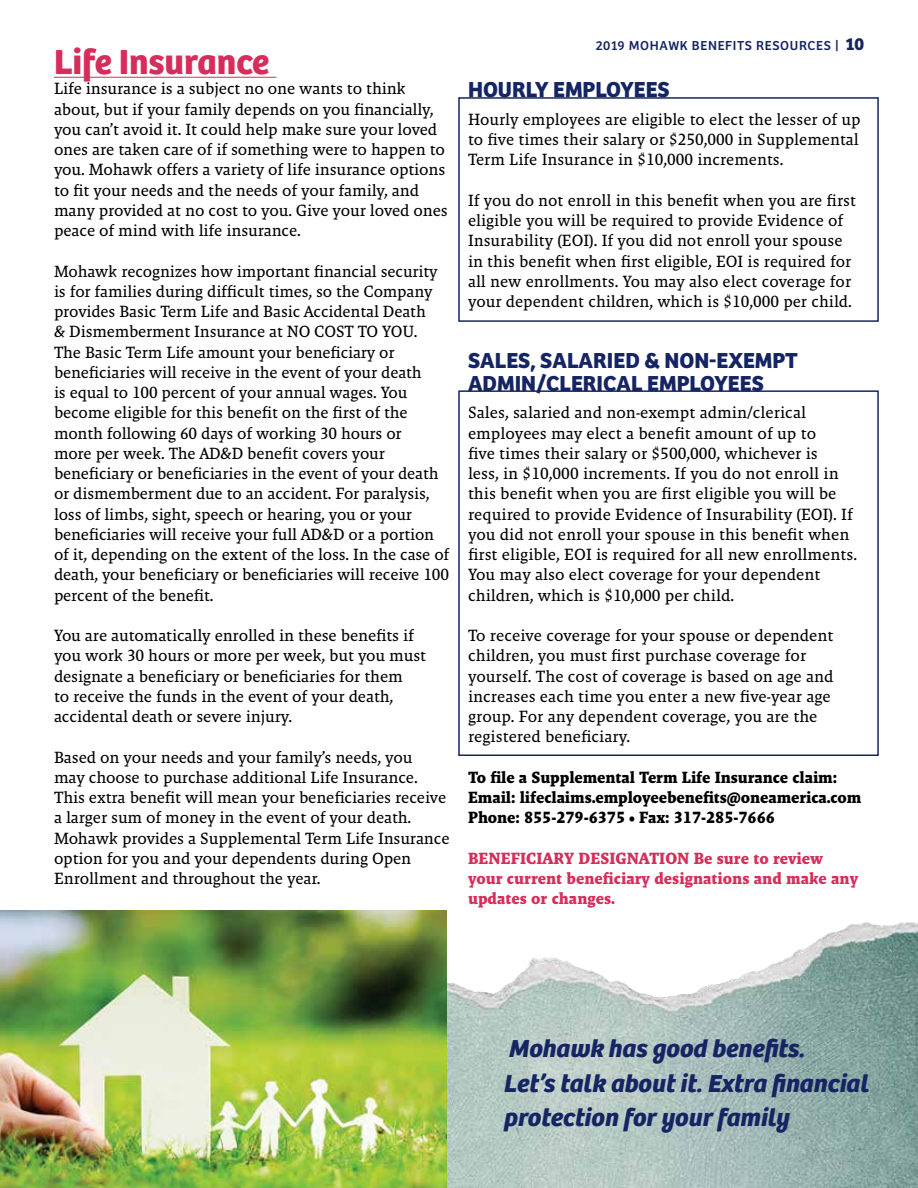
<style>
.page{position:relative;width:918px;height:1188px;background:#fff}
.page>*{position:absolute;margin:0;border:0;box-sizing:border-box;transform-origin:0 0}
.t1{font:700 36px "Bree";color:#d62d5a}
.t2{font:italic 700 25.5px/34.5px "Bree";color:#152563}
.t3{font:700 22.5px/23px "Bree";color:#152563}
.t4{font:16.5px/20.2px "Malaga OTCE";letter-spacing:-.01em;color:#000}
.t5{font:700 16.5px/20.2px "Malaga OTCE";letter-spacing:-.005em;color:#000}
.t6{font:700 16.5px/20.2px "Malaga OTCE";color:#d62d5a}
.t7{font:13.5px "Bree";letter-spacing:.05em;color:#152563}
.s1{font-weight:700;font-size:18px}
</style>
<div class="page">
<hr style="left:54px;top:77px;width:222px;height:1px;background:#d62d5a">
<img style="left:447px;top:922px;width:471px;height:266px">
<img style="left:0;top:910px;width:447px;height:278px">
<div style="left:458px;top:97px;width:421px;height:225px;border:2px solid #152563"></div>
<div style="left:458px;top:390px;width:421px;height:366px;border:2px solid #152563"></div>
<h1 class="t1" style="left:54px;top:40px;width:217px">Life Insurance</h1>
<p class="t4" style="left:54px;top:79px;width:395px">Life insurance is a subject no one wants to think about, but if your family depends on you financially, you can’t avoid it. It could help make sure your loved ones are taken care of if something were to happen to you. Mohawk offers a variety of life insurance options to fit your needs and the needs of your family, and many provided at no cost to you. Give your loved ones peace of mind with life insurance.</p>
<p class="t4" style="left:54px;top:261px;width:397px">Mohawk recognizes how important financial security is for families during difficult times, so the Company provides Basic Term Life and Basic Accidental Death<br>&amp; Dismemberment Insurance at NO COST TO YOU.<br>The Basic Term Life amount your beneficiary or beneficiaries will receive in the event of your death<br>is equal to 100 percent of your annual wages. You become eligible for this benefit on the first of the month following 60 days of working 30 hours or<br>more per week. The AD&amp;D benefit covers your beneficiary or beneficiaries in the event of your death or dismemberment due to an accident. For paralysis, loss of limbs, sight, speech or hearing, you or your beneficiaries will receive your full AD&amp;D or a portion of it, depending on the extent of the loss. In the case of death, your beneficiary or beneficiaries will receive 100 percent of the benefit.</p>
<p class="t4" style="left:54px;top:625px;width:374px">You are automatically enrolled in these benefits if you work 30 hours or more per week, but you must designate a beneficiary or beneficiaries for them<br>to receive the funds in the event of your death, accidental death or severe injury.</p>
<p class="t4" style="left:54px;top:747px;width:397px">Based on your needs and your family’s needs, you<br>may choose to purchase additional Life Insurance.<br>This extra benefit will mean your beneficiaries receive a larger sum of money in the event of your death.<br>Mohawk provides a Supplemental Term Life Insurance option for you and your dependents during Open Enrollment and throughout the year.</p>
<p class="t7" style="left:596px;top:38px;width:270px">2019 MOHAWK BENEFITS RESOURCES | <span class="s1">10</span></p>
<h3 class="t3" style="left:468px;top:78px;width:203px">HOURLY EMPLOYEES</h3>
<p class="t4" style="left:468px;top:109px;width:394px;text-align:justify">Hourly employees are eligible to elect the lesser of up to five times their salary or $250,000 in Supplemental Term Life Insurance in $10,000 increments.</p>
<p class="t4" style="left:468px;top:190px;width:389px">If you do not enroll in this benefit when you are first eligible you will be required to provide Evidence of Insurability (EOI). If you did not enroll your spouse in this benefit when first eligible, EOI is required for all new enrollments. You may also elect coverage for your dependent children, which is $10,000 per child.</p>
<h3 class="t3" style="left:468px;top:349px;width:331px">SALES, SALARIED &amp; NON-EXEMPT<br>ADMIN/CLERICAL EMPLOYEES</h3>
<p class="t4" style="left:468px;top:403px;width:391px">Sales, salaried and non-exempt admin/clerical employees may elect a benefit amount of up to<br>five times their salary or $500,000, whichever is<br>less, in $10,000 increments. If you do not enroll in this benefit when you are first eligible you will be required to provide Evidence of Insurability (EOI). If you did not enroll your spouse in this benefit when first eligible, EOI is required for all new enrollments.<br>You may also elect coverage for your dependent children, which is $10,000 per child.</p>
<p class="t4" style="left:468px;top:625px;width:367px">To receive coverage for your spouse or dependent children, you must first purchase coverage for yourself. The cost of coverage is based on age and increases each time you enter a new five-year age group. For any dependent coverage, you are the registered beneficiary.</p>
<p class="t5" style="left:468px;top:767px;width:395px">To file a Supplemental Term Life Insurance claim:<br>Email: lifeclaims.employeebenefits@oneamerica.com<br>Phone: 855-279-6375 • Fax: 317-285-7666</p>
<p class="t6" style="left:468px;top:848px;width:392px">BENEFICIARY DESIGNATION Be sure to review your current beneficiary designations and make any updates or changes.</p>
<h2 class="t2" style="left:503px;top:1032px;width:367px">Mohawk has good benefits.<br>Let’s talk about it. Extra financial protection for your family</h2>
</div>
